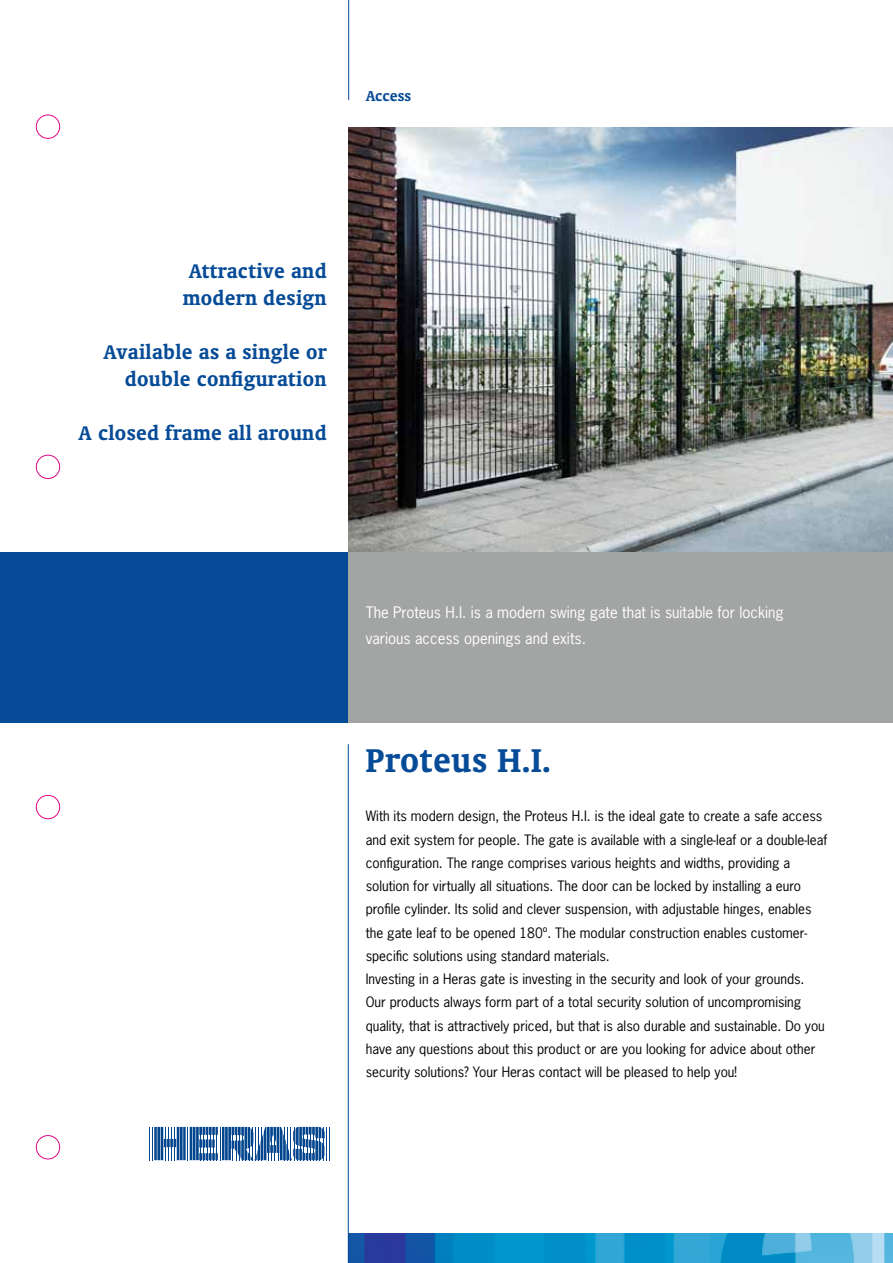
<style>
.page{position:relative;width:893px;height:1263px;background:#fff}
.page>*{position:absolute;margin:0;border:0;box-sizing:border-box;transform-origin:0 0}
.t1{font:700 37.5px "Oranda BT";letter-spacing:.015em;color:#064b97}
.t2{font:700 22.5px/27px "Oranda BT";letter-spacing:.015em;color:#064b97}
.t3{font:700 16.5px "Oranda BT";color:#064b97}
.t4{font:15px/25.5px "News Gothic Std";color:#fff}
.t5{font:13.5px/23.2px "News Gothic Std";color:#000}
</style>
<div class="page">
<img style="left:349px;top:128px;width:544px;height:425px">
<div style="left:0;top:553px;width:349px;height:170px;background:#064b97"></div>
<img style="left:349px;top:1233px;width:544px;height:30px">
<hr style="left:348px;top:0;width:1px;height:100px;background:#064b97">
<hr style="left:348px;top:744px;width:1px;height:519px;background:#064b97">
<hr style="left:149px;top:1127px;width:1px;height:33px;background:#00458e">
<hr style="left:152px;top:1127px;width:1px;height:33px;background:#00458e">
<hr style="left:187px;top:1127px;width:1px;height:33px;background:#00458e">
<hr style="left:326px;top:1127px;width:1px;height:33px;background:#00458e">
<hr style="left:329px;top:1127px;width:1px;height:33px;background:#00458e">
<svg style="left:154px;top:1127px;width:32px;height:33px"></svg>
<hr style="left:190px;top:1127px;width:2px;height:33px;background:#00458e">
<hr style="left:193px;top:1127px;width:2px;height:33px;background:#00458e">
<hr style="left:196px;top:1127px;width:3px;height:33px;background:#00458e">
<svg style="left:199px;top:1127px;width:126px;height:33px"></svg>
<div style="left:349px;top:553px;width:544px;height:170px;background:#a3a4a4"></div>
<div style="left:36px;top:115px;width:24px;height:23px;border:1px solid #e00785;border-radius:50%"></div>
<div style="left:36px;top:455px;width:24px;height:24px;border:1px solid #e00785;border-radius:50%"></div>
<div style="left:36px;top:795px;width:24px;height:24px;border:1px solid #e00785;border-radius:50%"></div>
<div style="left:36px;top:1135px;width:24px;height:24px;border:1px solid #e00785;border-radius:50%"></div>
<p class="t3" style="left:366px;top:86px;width:47px">Access</p>
<h2 class="t2" style="left:183px;top:257px;width:145px">Attractive and modern design</h2>
<h2 class="t2" style="left:103px;top:338px;width:225px;text-align:right">Available as a single or double configuration</h2>
<h2 class="t2" style="left:79px;top:419px;width:249px">A closed frame all around</h2>
<p class="t4" style="left:366px;top:600px;width:420px">The Proteus H.I. is a modern swing gate that is suitable for locking various access openings and exits.</p>
<h1 class="t1" style="left:366px;top:738px;width:187px">Proteus H.I.</h1>
<p class="t5" style="left:366px;top:804px;width:463px">With its modern design, the Proteus H.I. is the ideal gate to create a safe access and exit system for people. The gate is available with a single-leaf or a double-leaf configuration. The range comprises various heights and widths, providing a solution for virtually all situations. The door can be locked by installing a euro profile cylinder. Its solid and clever suspension, with adjustable hinges, enables the gate leaf to be opened 180º. The modular construction enables customer&shy;specific solutions using standard materials.<br>Investing in a Heras gate is investing in the security and look of your grounds.<br>Our products always form part of a total security solution of uncompromising quality, that is attractively priced, but that is also durable and sustainable. Do you have any questions about this product or are you looking for advice about other security solutions? Your Heras contact will be pleased to help you!</p>
</div>
